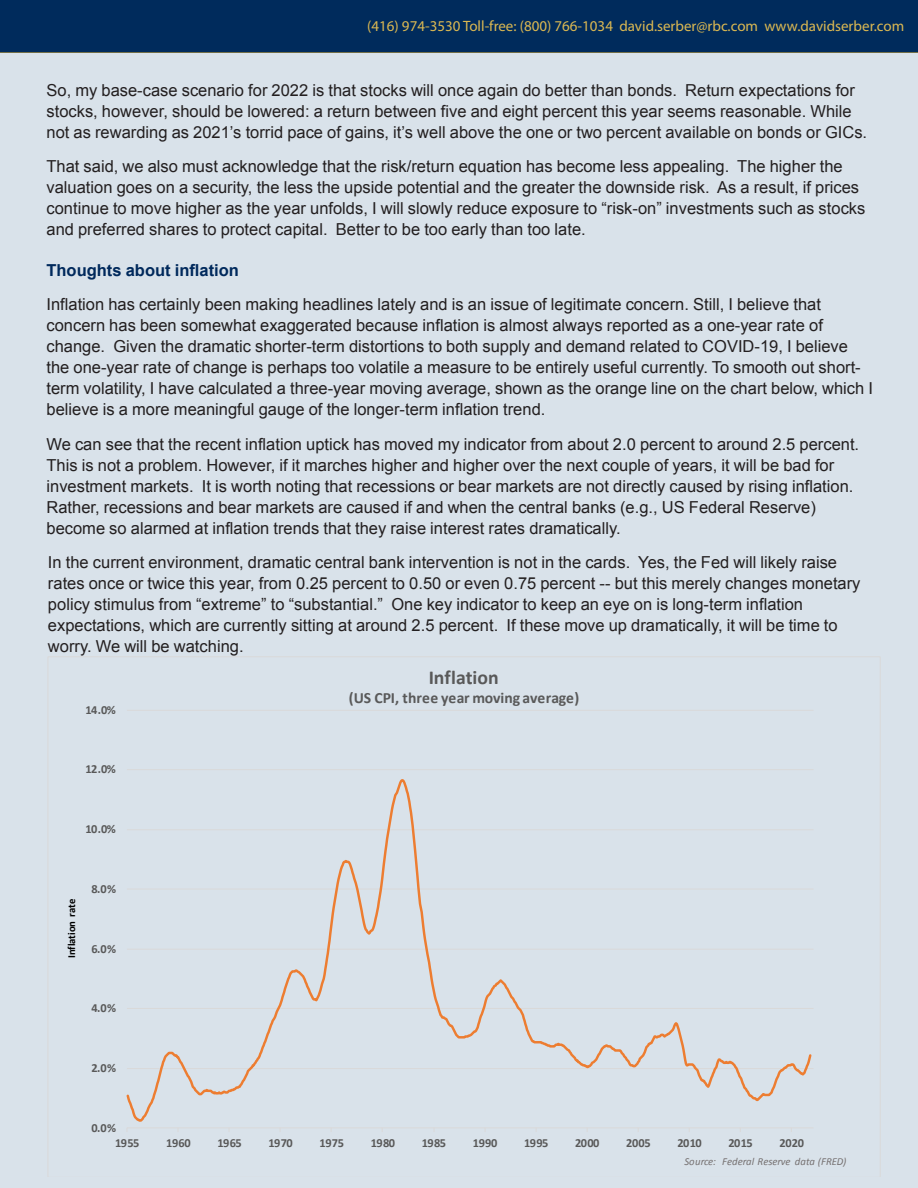
<style>
.page{position:relative;width:918px;height:1188px;background:#fff}
.page>*{position:absolute;margin:0;border:0;box-sizing:border-box;transform-origin:0 0}
.t1{font:700 19.8px "Calibri";letter-spacing:.005em;color:#595959}
.Serber_Body_Copy{font:16.5px/21px "Arial";color:#231f20}
.Serber_Body_Copy-2{font:700 16.5px "Arial";color:#00295c}
.t2{font:700 15.6px "Calibri";color:#595959}
.t3{font:15px "Myriad Pro";color:#dbb852}
.t4{font:700 12.3px "Calibri";letter-spacing:-.04em;color:#595959}
.t5{font:italic 10.65px "Calibri";letter-spacing:-.005em;color:#767171}
.t6{font:700 10.65px "Calibri";letter-spacing:-.015em;color:#000}
</style>
<div class="page">
<div style="left:0;top:0;width:918px;height:53px;background:#002b5c"></div>
<hr style="left:0;top:52px;width:918px;height:2px;background:#a78d3e">
<div style="left:0;top:53px;width:918px;height:1135px;background:#d9e2ea"></div>
<hr style="left:127px;top:1068px;width:687px;height:1px;background:#d9d9d9">
<hr style="left:127px;top:1008px;width:687px;height:1px;background:#d9d9d9">
<hr style="left:127px;top:949px;width:687px;height:1px;background:#d9d9d9">
<hr style="left:127px;top:889px;width:687px;height:1px;background:#d9d9d9">
<hr style="left:127px;top:829px;width:687px;height:1px;background:#d9d9d9">
<hr style="left:127px;top:769px;width:687px;height:1px;background:#d9d9d9">
<hr style="left:127px;top:710px;width:687px;height:1px;background:#d9d9d9">
<hr style="left:127px;top:1128px;width:687px;height:1px;background:#d9d9d9">
<svg style="left:127px;top:779px;width:685px;height:343px"></svg>
<p class="t3" style="left:367px;top:17px;width:539px">(416) 974-3530 Toll-free: (800) 766-1034 david.serber@rbc.com www.davidserber.com</p>
<p class="Serber_Body_Copy" style="left:46px;top:80px;width:822px">So, my base-case scenario for 2022 is that stocks will once again do better than bonds. Return expectations for stocks, however, should be lowered: a return between five and eight percent this year seems reasonable. While not as rewarding as 2021’s torrid pace of gains, it’s well above the one or two percent available on bonds or GICs.</p>
<p class="Serber_Body_Copy" style="left:46px;top:156px;width:820px">That said, we also must acknowledge that the risk/return equation has become less appealing. The higher the valuation goes on a security, the less the upside potential and the greater the downside risk. As a result, if prices continue to move higher as the year unfolds, I will slowly reduce exposure to “risk-on” investments such as stocks and preferred shares to protect capital. Better to be too early than too late.</p>
<p class="Serber_Body_Copy-2" style="left:46px;top:259px;width:194px">Thoughts about inflation</p>
<p class="Serber_Body_Copy" style="left:46px;top:294px;width:828px">Inflation has certainly been making headlines lately and is an issue of legitimate concern. Still, I believe that concern has been somewhat exaggerated because inflation is almost always reported as a one-year rate of change. Given the dramatic shorter-term distortions to both supply and demand related to COVID-19, I believe the one-year rate of change is perhaps too volatile a measure to be entirely useful currently. To smooth out short&shy;term volatility, I have calculated a three-year moving average, shown as the orange line on the chart below, which I believe is a more meaningful gauge of the longer-term inflation trend.</p>
<p class="Serber_Body_Copy" style="left:46px;top:434px;width:814px">We can see that the recent inflation uptick has moved my indicator from about 2.0 percent to around 2.5 percent.<br>This is not a problem. However, if it marches higher and higher over the next couple of years, it will be bad for investment markets. It is worth noting that recessions or bear markets are not directly caused by rising inflation.<br>Rather, recessions and bear markets are caused if and when the central banks (e.g., US Federal Reserve) become so alarmed at inflation trends that they raise interest rates dramatically.</p>
<p class="Serber_Body_Copy" style="left:48px;top:552px;width:814px">In the current environment, dramatic central bank intervention is not in the cards. Yes, the Fed will likely raise rates once or twice this year, from 0.25 percent to 0.50 or even 0.75 percent -- but this merely changes monetary policy stimulus from “extreme” to “substantial.” One key indicator to keep an eye on is long-term inflation expectations, which are currently sitting at around 2.5 percent. If these move up dramatically, it will be time to worry. We will be watching.</p>
<p class="t4" style="left:85px;top:702px;width:32px">14.0%</p>
<p class="t1" style="left:429px;top:664px;width:71px">Inflation</p>
<p class="t2" style="left:349px;top:688px;width:232px">(US CPI, three year moving average)</p>
<p class="t4" style="left:85px;top:761px;width:32px">12.0%</p>
<p class="t4" style="left:85px;top:821px;width:32px">10.0%</p>
<p class="t6" style="left:65px;top:958px;width:61px;rotate:-90deg">Inflation rate</p>
<p class="t4" style="left:92px;top:881px;width:26px">8.0%</p>
<p class="t4" style="left:92px;top:941px;width:26px">6.0%</p>
<p class="t4" style="left:92px;top:1000px;width:26px">4.0%</p>
<p class="t4" style="left:92px;top:1060px;width:26px">2.0%</p>
<p class="t4" style="left:92px;top:1120px;width:26px">0.0%</p>
<p class="t4" style="left:115px;top:1135px;width:26px">1955</p>
<p class="t4" style="left:166px;top:1135px;width:26px">1960</p>
<p class="t4" style="left:217px;top:1135px;width:26px">1965</p>
<p class="t4" style="left:268px;top:1135px;width:26px">1970</p>
<p class="t4" style="left:320px;top:1135px;width:26px">1975</p>
<p class="t4" style="left:371px;top:1135px;width:26px">1980</p>
<p class="t4" style="left:422px;top:1135px;width:26px">1985</p>
<p class="t4" style="left:473px;top:1135px;width:26px">1990</p>
<p class="t4" style="left:524px;top:1135px;width:26px">1995</p>
<p class="t4" style="left:575px;top:1135px;width:26px">2000</p>
<p class="t4" style="left:626px;top:1135px;width:26px">2005</p>
<p class="t4" style="left:677px;top:1135px;width:26px">2010</p>
<p class="t4" style="left:728px;top:1135px;width:26px">2015</p>
<p class="t4" style="left:780px;top:1135px;width:26px">2020</p>
<p class="t5" style="left:684px;top:1154px;width:164px">Source: Federal Reserve data (FRED)</p>
</div>
